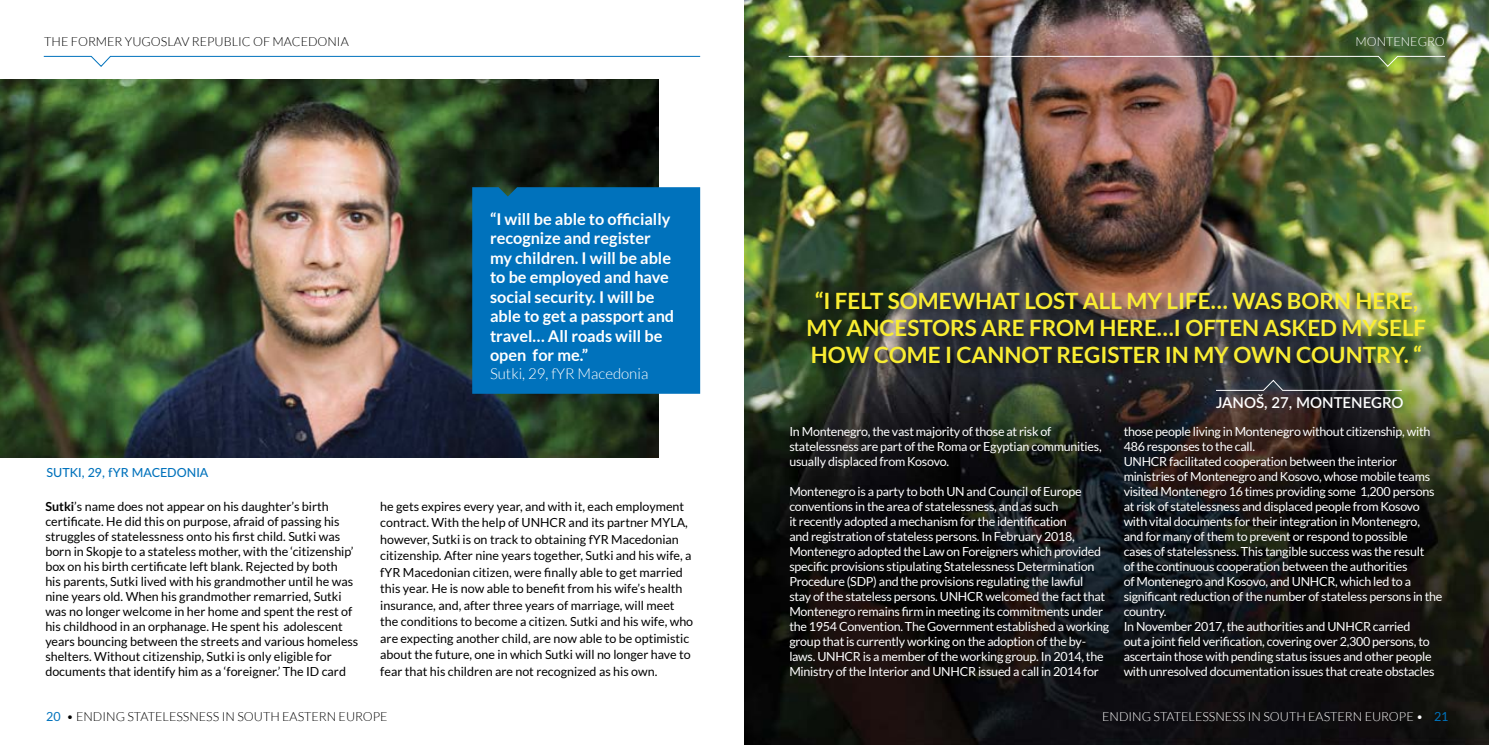
<style>
.page{position:relative;width:1489px;height:745px;background:#fff}
.page>*{position:absolute;margin:0;border:0;box-sizing:border-box;transform-origin:0 0}
.t1{font:700 22.5px/27px "Lato";color:#f9ed32;text-align:center}
.t2{font:700 16.25px/19.5px "Lato";color:#fff}
.t3{font:300 15px "Lato";color:#fff}
.t4{font:600 15px "Lato";color:#fff}
.t5{font:12.5px/15px "Lato";letter-spacing:-.02em;color:#fff}
.t6{font:12.5px/15px "Lato";color:#000}
.t7{font:300 12.5px "Lato";color:#000}
.t8{font:300 12.5px "Lato";color:#fff}
.t9{font:500 12.5px "Lato";color:#0072bc}
.s1{font-weight:700}
.s2{font-weight:400;color:#0072bc}
</style>
<div class="page">
<svg style="left:43px;top:56px;width:657px;height:11px"></svg>
<img style="left:744px;top:0;width:744px;height:744px">
<img style="left:0;top:79px;width:658px;height:378px">
<div style="left:472px;top:187px;width:228px;height:206px;background:#0072bc"></div>
<div style="left:806px;top:289px;width:631px;height:85px;background:#000;opacity:.46"></div>
<svg style="left:1215px;top:379px;width:187px;height:12px;background:#3e4344"></svg>
<img style="left:788px;top:56px;width:657px;height:11px">
<p class="t7" style="left:44px;top:35px;width:306px">THE FORMER YUGOSLAV REPUBLIC OF MACEDONIA</p>
<p class="t9" style="left:46px;top:463px;width:163px">SUTKI, 29, fYR MACEDONIA</p>
<h2 class="t2" style="left:490px;top:208px;width:186px">“I will be able to officially recognize and register my children. I will be able to be employed and have social security. I will be able to get a passport and travel… All roads will be open for me.”</h2>
<p class="t3" style="left:490px;top:365px;width:160px">Sutki, 29, fYR Macedonia</p>
<p class="t6" style="left:45px;top:498px;width:314px"><span class="s1">Sutki</span>’s name does not appear on his daughter’s birth certificate. He did this on purpose, afraid of passing his struggles of statelessness onto his first child. Sutki was born in Skopje to a stateless mother, with the ‘citizenship’ box on his birth certificate left blank. Rejected by both<br>his parents, Sutki lived with his grandmother until he was nine years old. When his grandmother remarried, Sutki was no longer welcome in her home and spent the rest of his childhood in an orphanage. He spent his adolescent years bouncing between the streets and various homeless shelters. Without citizenship, Sutki is only eligible for documents that identify him as a ‘foreigner.’ The ID card</p>
<p class="t6" style="left:380px;top:497px;width:314px;line-height:16.5px">he gets expires every year, and with it, each employment contract. With the help of UNHCR and its partner MYLA, however, Sutki is on track to obtaining fYR Macedonian citizenship. After nine years together, Sutki and his wife, a fYR Macedonian citizen, were finally able to get married this year. He is now able to benefit from his wife’s health insurance, and, after three years of marriage, will meet the conditions to become a citizen. Sutki and his wife, who are expecting another child, are now able to be optimistic about the future, one in which Sutki will no longer have to fear that his children are not recognized as his own.</p>
<p class="t7" style="left:46px;top:709px;width:343px"><span class="s2">20</span> • ENDING STATELESSNESS IN SOUTH EASTERN EUROPE</p>
<p class="t8" style="left:1355px;top:35px;width:91px">MONTENEGRO</p>
<h1 class="t1" style="left:806px;top:286px;width:621px">“I FELT SOMEWHAT LOST ALL MY LIFE… WAS BORN HERE,<br>MY ANCESTORS ARE FROM HERE…I OFTEN ASKED MYSELF<br>HOW COME I CANNOT REGISTER IN MY OWN COUNTRY. “</h1>
<p class="t4" style="left:1215px;top:391px;width:189px">JANOŠ, 27, MONTENEGRO</p>
<p class="t5" style="left:789px;top:423px;width:314px">In Montenegro, the vast majority of those at risk of statelessness are part of the Roma or Egyptian communities, usually displaced from Kosovo.</p>
<p class="t5" style="left:789px;top:483px;width:321px">Montenegro is a party to both UN and Council of Europe conventions in the area of statelessness, and as such<br>it recently adopted a mechanism for the identification<br>and registration of stateless persons. In February 2018, Montenegro adopted the Law on Foreigners which provided specific provisions stipulating Statelessness Determination Procedure (SDP) and the provisions regulating the lawful<br>stay of the stateless persons. UNHCR welcomed the fact that Montenegro remains firm in meeting its commitments under the 1954 Convention. The Government established a working group that is currently working on the adoption of the by&shy;laws. UNHCR is a member of the working group. In 2014, the Ministry of the Interior and UNHCR issued a call in 2014 for</p>
<p class="t5" style="left:1123px;top:423px;width:320px">those people living in Montenegro without citizenship, with 486 responses to the call.<br>UNHCR facilitated cooperation between the interior ministries of Montenegro and Kosovo, whose mobile teams visited Montenegro 16 times providing some 1,200 persons at risk of statelessness and displaced people from Kosovo with vital documents for their integration in Montenegro, and for many of them to prevent or respond to possible<br>cases of statelessness. This tangible success was the result<br>of the continuous cooperation between the authorities<br>of Montenegro and Kosovo, and UNHCR, which led to a significant reduction of the number of stateless persons in the country.<br>In November 2017, the authorities and UNHCR carried<br>out a joint field verification, covering over 2,300 persons, to ascertain those with pending status issues and other people with unresolved documentation issues that create obstacles</p>
<p class="t8" style="left:1102px;top:709px;width:348px">ENDING STATELESSNESS IN SOUTH EASTERN EUROPE • <span class="s2">21</span></p>
</div>
